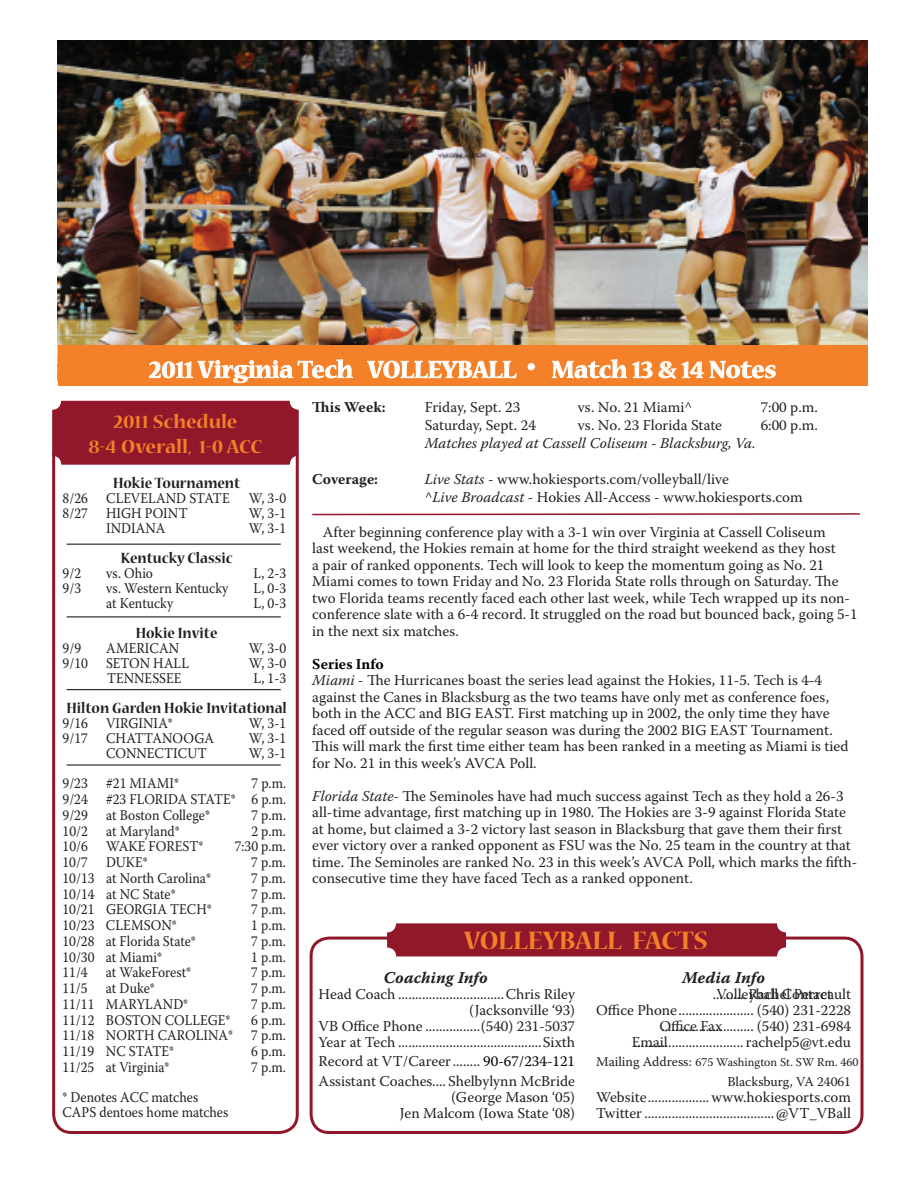
<style>
.page{position:relative;width:918px;height:1188px;background:#fff}
.page>*{position:absolute;margin:0;border:0;box-sizing:border-box;transform-origin:0 0}
.t1{font:700 28.05px "Nueva Std";letter-spacing:-.005em;color:#f48129}
.t2{font:700 26.4px "Nueva Std";color:#fff}
.t3{font:700 21px/25.2px "Nueva Std";color:#f48129;text-align:center}
.t4{font:700 16.5px "Nueva Std";color:#231f20;scale:.91 1}
.t5{font:16.5px "Warnock Pro Bold It Capt";color:#231f20}
.t6{font:15px/16.5px "Warnock Pro";color:#231f20}
.t7{font:italic 15px "Warnock Pro";color:#231f20}
.t8{font:700 15px "Warnock Pro";color:#231f20}
.t9{font:14.85px/15.8px "Warnock Pro";color:#231f20;text-align:justify;scale:.91 1}
.t10{font:13.5px "Warnock Pro";color:#231f20}
.t11{font:12px "Warnock Pro";color:#231f20}
.s1{font-size:39.6px}
.s2{font-style:italic}
.s3{font-weight:700;color:#000}
.s4{color:#000}
.s5{font-size:13.5px}
</style>
<div class="page">
<div style="left:52px;top:438px;width:247px;height:696px;border:3px solid #91182b;border-radius:18px"></div>
<div style="left:52px;top:401px;width:247px;height:64px;background:#91182b;border-radius:9px"></div>
<div style="left:310px;top:937px;width:554px;height:197px;border:3px solid #91182b;border-radius:18px"></div>
<div style="left:387px;top:923px;width:399px;height:33px;background:#91182b;border-radius:9px"></div>
<img style="left:58px;top:40px;width:810px;height:306px">
<div style="left:58px;top:346px;width:810px;height:40px;background:#f48129"></div>
<svg style="left:149px;top:359px;width:204px;height:24px"></svg>
<svg style="left:367px;top:360px;width:150px;height:19px"></svg>
<div style="left:528px;top:363px;width:6px;height:7px;border:1px solid #fff;border-radius:50%"></div>
<svg style="left:551px;top:359px;width:225px;height:20px"></svg>
<hr style="left:67px;top:764px;width:214px;height:2px;background:#231f20">
<hr style="left:67px;top:689px;width:214px;height:1px;background:#231f20">
<hr style="left:67px;top:616px;width:214px;height:1px;background:#231f20">
<hr style="left:67px;top:544px;width:214px;height:1px;background:#231f20">
<svg style="left:312px;top:513px;width:548px;height:3px"></svg>
<h2 class="t2" style="left:149px;top:357px;width:629px">2011 Virginia Tech VOLLEYBALL <span class="s1">•</span> Match 13 &amp; 14 Notes</h2>
<p class="t8" style="left:312px;top:398px;width:75px">This Week:</p>
<p class="t6" style="left:425px;top:398px;width:97px">Friday, Sept. 23</p>
<p class="t6" style="left:578px;top:398px;width:116px">vs. No. 21 Miami^</p>
<p class="t6" style="left:761px;top:398px;width:59px">7:00 p.m.</p>
<p class="t6" style="left:425px;top:416px;width:113px">Saturday, Sept. 24</p>
<p class="t6" style="left:578px;top:416px;width:146px">vs. No. 23 Florida State</p>
<p class="t6" style="left:761px;top:416px;width:59px">6:00 p.m.</p>
<p class="t7" style="left:425px;top:434px;width:333px">Matches played at Cassell Coliseum - Blacksburg, Va.</p>
<p class="t8" style="left:312px;top:470px;width:67px">Coverage:</p>
<p class="t6" style="left:425px;top:470px;width:379px;line-height:18px"><span class="s2">Live Stats</span> - www.hokiesports.com/volleyball/live<br>^<span class="s2">Live Broadcast</span> - Hokies All-Access - www.hokiesports.com</p>
<p class="t6" style="left:312px;top:523px;width:547px;text-indent:11px">After beginning conference play with a 3-1 win over Virginia at Cassell Coliseum<br>last weekend, the Hokies remain at home for the third straight weekend as they host<br>a pair of ranked opponents. Tech will look to keep the momentum going as No. 21<br>Miami comes to town Friday and No. 23 Florida State rolls through on Saturday. The two Florida teams recently faced each other last week, while Tech wrapped up its non&shy;conference slate with a 6-4 record. It struggled on the road but bounced back, going 5-1 in the next six matches.</p>
<p class="t6" style="left:312px;top:655px;width:538px"><span class="s3">Series Info<br></span><span class="s2">Miami -</span> The Hurricanes boast the series lead against the Hokies, 11-5. Tech is 4-4 against the Canes in Blacksburg as the two teams have only met as conference foes, both in the ACC and BIG EAST. First matching up in 2002, the only time they have faced off outside of the regular season was during the 2002 BIG EAST Tournament.<br>This will mark the first time either team has been ranked in a meeting as Miami is tied for No. 21 in this week’s AVCA Poll.</p>
<p class="t6" style="left:312px;top:787px;width:547px"><span class="s2">Florida State-</span> The Seminoles have had much success against Tech as they hold a 26-3 all-time advantage, first matching up in 1980. The Hokies are 3-9 against Florida State at home, but claimed a 3-2 victory last season in Blacksburg that gave them their first ever victory over a ranked opponent as FSU was the No. 25 team in the country at that time. The Seminoles are ranked No. 23 in this week’s AVCA Poll, which marks the fifth&shy;consecutive time they have faced Tech as a ranked opponent.</p>
<h3 class="t3" style="left:89px;top:410px;width:175px">2011 Schedule<br>8-4 Overall, 1-0 ACC</h3>
<p class="t4" style="left:113px;top:475px;width:141px">Hokie Tournament</p>
<p class="t9" style="left:63px;top:490px;width:185px">8/26 CLEVELAND STATE</p>
<p class="t9" style="left:249px;top:490px;width:42px">W, 3-0</p>
<p class="t9" style="left:63px;top:505px;width:139px">8/27 HIGH POINT</p>
<p class="t9" style="left:249px;top:505px;width:42px">W, 3-1</p>
<p class="t9" style="left:106px;top:520px;width:67px">INDIANA</p>
<p class="t9" style="left:249px;top:520px;width:42px">W, 3-1</p>
<p class="t4" style="left:121px;top:550px;width:125px">Kentucky Classic</p>
<p class="t9" style="left:63px;top:565px;width:22px">9/2</p>
<p class="t9" style="left:106px;top:565px;width:53px">vs. Ohio</p>
<p class="t9" style="left:253px;top:565px;width:37px">L, 2-3</p>
<p class="t9" style="left:63px;top:580px;width:22px">9/3</p>
<p class="t9" style="left:106px;top:580px;width:136px">vs. Western Kentucky</p>
<p class="t9" style="left:253px;top:580px;width:37px">L, 0-3</p>
<p class="t9" style="left:106px;top:595px;width:75px">at Kentucky</p>
<p class="t9" style="left:253px;top:595px;width:37px">L, 0-3</p>
<p class="t4" style="left:136px;top:625px;width:91px">Hokie Invite</p>
<p class="t9" style="left:63px;top:640px;width:22px">9/9</p>
<p class="t9" style="left:106px;top:640px;width:82px">AMERICAN</p>
<p class="t9" style="left:249px;top:640px;width:42px">W, 3-0</p>
<p class="t9" style="left:63px;top:655px;width:140px">9/10 SETON HALL</p>
<p class="t9" style="left:249px;top:655px;width:42px">W, 3-0</p>
<p class="t9" style="left:107px;top:670px;width:83px">TENNESSEE</p>
<p class="t9" style="left:253px;top:670px;width:37px">L, 1-3</p>
<p class="t4" style="left:67px;top:700px;width:244px">Hilton Garden Hokie Invitational</p>
<p class="t9" style="left:63px;top:715px;width:123px">9/16 VIRGINIA*</p>
<p class="t9" style="left:249px;top:715px;width:42px">W, 3-1</p>
<p class="t9" style="left:63px;top:730px;width:168px">9/17 CHATTANOOGA</p>
<p class="t9" style="left:249px;top:730px;width:42px">W, 3-1</p>
<p class="t9" style="left:106px;top:745px;width:112px">CONNECTICUT</p>
<p class="t9" style="left:249px;top:745px;width:42px">W, 3-1</p>
<p class="t9" style="left:63px;top:775px;width:129px">9/23 #21 MIAMI*</p>
<p class="t9" style="left:63px;top:775px;width:247px;text-indent:189px">7 p.m.<br>9/24 #23 FLORIDA STATE* 6 p.m.<br>9/29 at Boston College*</p>
<p class="t9" style="left:251px;top:807px;width:40px">7 p.m.</p>
<p class="t9" style="left:63px;top:823px;width:130px">10/2 at Maryland*</p>
<p class="t9" style="left:251px;top:823px;width:40px">2 p.m.</p>
<p class="t9" style="left:63px;top:838px;width:156px">10/6 WAKE FOREST*</p>
<p class="t9" style="left:235px;top:838px;width:58px">7:30 p.m.</p>
<p class="t9" style="left:63px;top:854px;width:95px">10/7 DUKE*</p>
<p class="t9" style="left:251px;top:854px;width:40px">7 p.m.</p>
<p class="t9" style="left:63px;top:870px;width:165px">10/13 at North Carolina*</p>
<p class="t9" style="left:251px;top:870px;width:40px">7 p.m.</p>
<p class="t9" style="left:63px;top:886px;width:126px">10/14 at NC State*</p>
<p class="t9" style="left:251px;top:886px;width:40px">7 p.m.</p>
<p class="t9" style="left:63px;top:901px;width:166px">10/21 GEORGIA TECH*</p>
<p class="t9" style="left:251px;top:901px;width:40px">7 p.m.</p>
<p class="t9" style="left:62px;top:917px;width:127px">10/23 CLEMSON*</p>
<p class="t9" style="left:251px;top:917px;width:40px">1 p.m.</p>
<p class="t9" style="left:62px;top:933px;width:148px">10/28 at Florida State*</p>
<p class="t9" style="left:251px;top:933px;width:40px">7 p.m.</p>
<p class="t9" style="left:62px;top:949px;width:111px">10/30 at Miami*</p>
<p class="t9" style="left:251px;top:949px;width:40px">1 p.m.</p>
<p class="t9" style="left:62px;top:964px;width:143px">11/4 at WakeForest*</p>
<p class="t9" style="left:251px;top:964px;width:40px">7 p.m.</p>
<p class="t9" style="left:62px;top:980px;width:103px">11/5 at Duke*</p>
<p class="t9" style="left:251px;top:980px;width:40px">7 p.m.</p>
<p class="t9" style="left:62px;top:996px;width:140px">11/11 MARYLAND*</p>
<p class="t9" style="left:251px;top:996px;width:40px">7 p.m.</p>
<p class="t9" style="left:62px;top:1012px;width:186px">11/12 BOSTON COLLEGE*</p>
<h1 class="t1" style="left:464px;top:927px;width:246px">VOLLEYBALL FACTS</h1>
<p class="t5" style="left:383px;top:967px;width:106px">Coaching Info</p>
<p class="t5" style="left:682px;top:967px;width:84px">Media Info</p>
<p class="t6" style="left:319px;top:985px;width:258px">Head Coach ...............................Chris Riley</p>
<p class="t6" style="left:713px;top:985px;width:140px">..........Rachel Perreault</p>
<p class="t6" style="left:717px;top:985px;width:117px">Volleyball Contact</p>
<p class="t6" style="left:469px;top:1001px;width:107px">(Jacksonville ‘93)</p>
<p class="t6" style="left:596px;top:1001px;width:256px">Office Phone...................... (540) 231-2228</p>
<p class="t6" style="left:319px;top:1017px;width:251px">VB Office Phone ................(540) 231-5037OfficeFax.</p>
<p class="t6" style="left:659px;top:1017px;width:65px">Office Fax</p>
<p class="t9" style="left:62px;top:1012px;width:247px;text-indent:189px">6 p.m.<br>11/18 NORTH CAROLINA* 7 p.m.<br>11/19 NC STATE*</p>
<p class="t6" style="left:661px;top:1017px;width:191px">........................... (540) 231-6984</p>
<p class="t6" style="left:319px;top:1033px;width:251px">Year at Tech ..........................................SixthEmail.</p>
<p class="t6" style="left:632px;top:1033px;width:37px">Email</p>
<p class="t6" style="left:634px;top:1033px;width:219px">................................ rachelp5@vt.edu</p>
<p class="t9" style="left:251px;top:1043px;width:40px">6 p.m.</p>
<p class="t6" style="left:319px;top:1053px;width:258px">Record at VT/Career........ <span class="s4">90-67/234-121</span></p>
<p class="t11" style="left:596px;top:1055px;width:264px"><span class="s5">Mailing Address:</span> 675 Washington St. SW Rm. 460</p>
<p class="t6" style="left:319px;top:1073px;width:258px">Assistant Coaches.... Shelbylynn McBride</p>
<p class="t10" style="left:727px;top:1073px;width:125px">Blacksburg, VA 24061</p>
<p class="t6" style="left:451px;top:1089px;width:126px">(George Mason ‘05)</p>
<p class="t6" style="left:596px;top:1089px;width:257px">Website.................. www.hokiesports.com</p>
<p class="t6" style="left:400px;top:1105px;width:177px">Jen Malcom (Iowa State ‘08)</p>
<p class="t6" style="left:596px;top:1105px;width:257px">Twitter......................................@VT_VBall</p>
<p class="t9" style="left:62px;top:1059px;width:119px">11/25 at Virginia*</p>
<p class="t9" style="left:251px;top:1059px;width:40px">7 p.m.</p>
<p class="t9" style="left:62px;top:1089px;width:184px;line-height:15px">* Denotes ACC matches<br>CAPS dentoes home matches</p>
</div>
